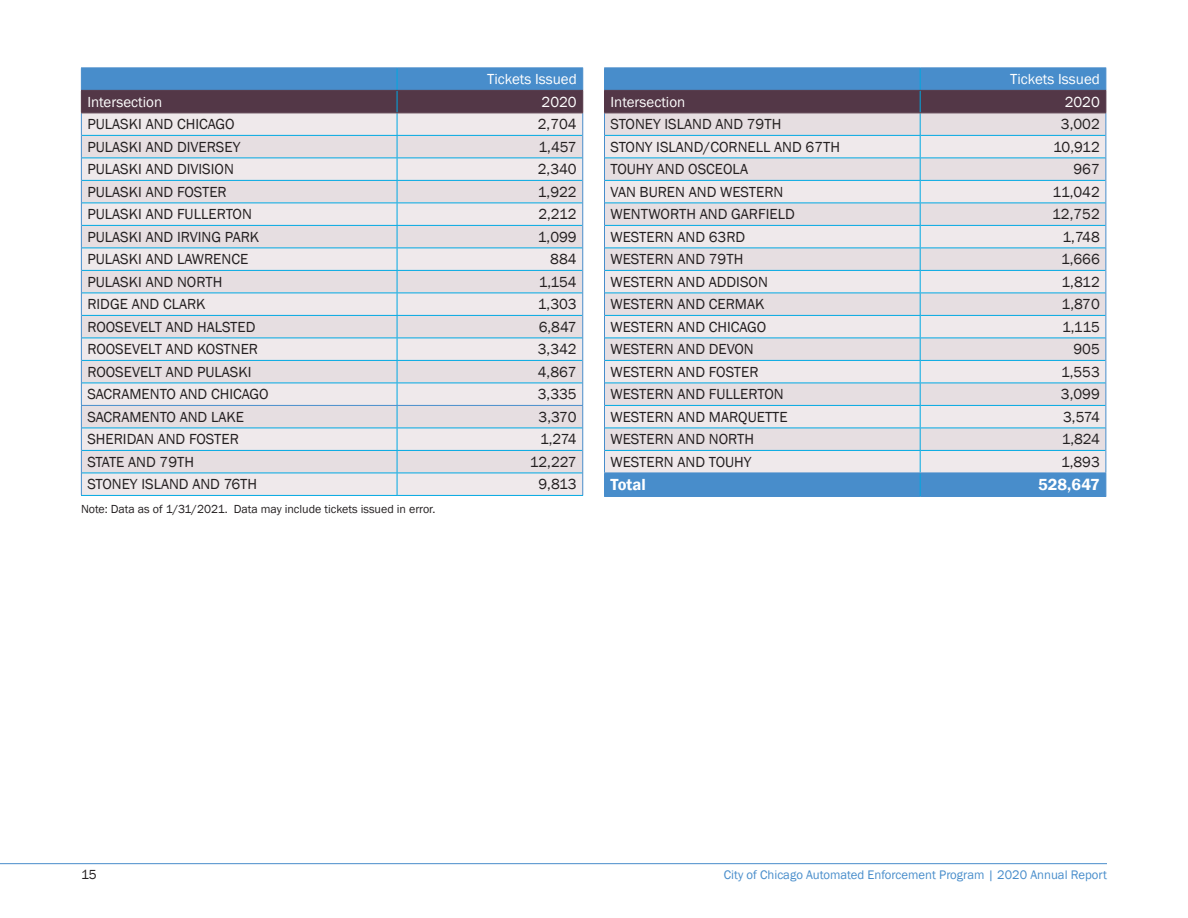
<style>
.page{position:relative;width:1188px;height:918px;background:#fff}
.page>*{position:absolute;margin:0;border:0;box-sizing:border-box;transform-origin:0 0}
.t1{font:600 16.5px "Franklin Gothic";color:#fff}
.t2{font:15px "Franklin Gothic";color:#231f20}
.t3{font:15px "Franklin Gothic";color:#fff}
.t4{font:13.5px "Franklin Gothic";color:#231f20}
.t5{font:12.75px "Franklin Gothic";color:#488dcb}
.note{font:12px "Franklin Gothic";color:#231f20}
</style>
<div class="page">
<hr style="left:0;top:863px;width:1107px;height:1px;background:#488dcb">
<hr style="left:81px;top:495px;width:316px;height:1px;background:#00a8e2">
<hr style="left:397px;top:495px;width:186px;height:1px;background:#00a8e2">
<svg style="left:81px;top:68px;width:502px;height:427px;background:#d0d3db"></svg>
<hr style="left:81px;top:113px;width:316px;height:1px;background:#533747">
<hr style="left:397px;top:113px;width:186px;height:1px;background:#533747">
<hr style="left:604px;top:496px;width:316px;height:1px;background:#488dcb">
<hr style="left:920px;top:496px;width:186px;height:1px;background:#488dcb">
<svg style="left:604px;top:68px;width:503px;height:428px;background:#c7ceda"></svg>
<hr style="left:604px;top:113px;width:316px;height:1px;background:#533747">
<hr style="left:920px;top:113px;width:186px;height:1px;background:#533747">
<p class="t3" style="left:487px;top:70px;width:91px">Tickets Issued</p>
<p class="t3" style="left:87px;top:93px;width:76px">Intersection</p>
<p class="t3" style="left:542px;top:93px;width:37px">2020</p>
<p class="t2" style="left:87px;top:115px;width:149px">PULASKI AND CHICAGO</p>
<p class="t2" style="left:538px;top:115px;width:40px">2,704</p>
<p class="t2" style="left:87px;top:138px;width:155px">PULASKI AND DIVERSEY</p>
<p class="t2" style="left:539px;top:138px;width:40px">1,457</p>
<p class="t2" style="left:87px;top:160px;width:148px">PULASKI AND DIVISION</p>
<p class="t2" style="left:538px;top:160px;width:40px">2,340</p>
<p class="t2" style="left:87px;top:183px;width:141px">PULASKI AND FOSTER</p>
<p class="t2" style="left:538px;top:183px;width:40px">1,922</p>
<p class="t2" style="left:87px;top:205px;width:166px">PULASKI AND FULLERTON</p>
<p class="t2" style="left:538px;top:205px;width:40px">2,212</p>
<p class="t2" style="left:87px;top:228px;width:173px">PULASKI AND IRVING PARK</p>
<p class="t2" style="left:538px;top:228px;width:40px">1,099</p>
<p class="t2" style="left:87px;top:250px;width:162px">PULASKI AND LAWRENCE</p>
<p class="t2" style="left:550px;top:250px;width:28px">884</p>
<p class="t2" style="left:87px;top:273px;width:136px">PULASKI AND NORTH</p>
<p class="t2" style="left:539px;top:273px;width:40px">1,154</p>
<p class="t2" style="left:87px;top:295px;width:120px">RIDGE AND CLARK</p>
<p class="t2" style="left:538px;top:295px;width:40px">1,303</p>
<p class="t2" style="left:87px;top:318px;width:170px">ROOSEVELT AND HALSTED</p>
<p class="t2" style="left:539px;top:318px;width:40px">6,847</p>
<p class="t2" style="left:87px;top:340px;width:172px">ROOSEVELT AND KOSTNER</p>
<p class="t2" style="left:538px;top:340px;width:40px">3,342</p>
<p class="t2" style="left:87px;top:363px;width:166px">ROOSEVELT AND PULASKI</p>
<p class="t2" style="left:538px;top:363px;width:40px">4,867</p>
<p class="t2" style="left:87px;top:385px;width:183px">SACRAMENTO AND CHICAGO</p>
<p class="t2" style="left:538px;top:385px;width:40px">3,335</p>
<p class="t2" style="left:87px;top:408px;width:158px">SACRAMENTO AND LAKE</p>
<p class="t2" style="left:539px;top:408px;width:40px">3,370</p>
<p class="t2" style="left:87px;top:430px;width:153px">SHERIDAN AND FOSTER</p>
<p class="t2" style="left:540px;top:430px;width:38px">1,274</p>
<p class="t2" style="left:87px;top:453px;width:108px">STATE AND 79TH</p>
<p class="t2" style="left:530px;top:453px;width:49px">12,227</p>
<p class="t2" style="left:87px;top:475px;width:171px">STONEY ISLAND AND 76TH</p>
<p class="t2" style="left:539px;top:475px;width:40px">9,813</p>
<p class="note" style="left:81px;top:501px;width:356px">Note: Data as of 1/31/2021. Data may include tickets issued in error.</p>
<p class="t3" style="left:1010px;top:70px;width:91px">Tickets Issued</p>
<p class="t3" style="left:610px;top:93px;width:76px">Intersection</p>
<p class="t3" style="left:1065px;top:93px;width:37px">2020</p>
<p class="t2" style="left:610px;top:115px;width:172px">STONEY ISLAND AND 79TH</p>
<p class="t2" style="left:1061px;top:115px;width:40px">3,002</p>
<p class="t2" style="left:610px;top:138px;width:231px">STONY ISLAND/CORNELL AND 67TH</p>
<p class="t2" style="left:1053px;top:138px;width:48px">10,912</p>
<p class="t2" style="left:610px;top:160px;width:139px">TOUHY AND OSCEOLA</p>
<p class="t2" style="left:1073px;top:160px;width:28px">967</p>
<p class="t2" style="left:610px;top:183px;width:174px">VAN BUREN AND WESTERN</p>
<p class="t2" style="left:1053px;top:183px;width:49px">11,042</p>
<p class="t2" style="left:610px;top:205px;width:186px">WENTWORTH AND GARFIELD</p>
<p class="t2" style="left:1052px;top:205px;width:49px">12,752</p>
<p class="t2" style="left:610px;top:228px;width:136px">WESTERN AND 63RD</p>
<p class="t2" style="left:1063px;top:228px;width:39px">1,748</p>
<p class="t2" style="left:610px;top:250px;width:134px">WESTERN AND 79TH</p>
<p class="t2" style="left:1061px;top:250px;width:40px">1,666</p>
<p class="t2" style="left:610px;top:273px;width:159px">WESTERN AND ADDISON</p>
<p class="t2" style="left:1062px;top:273px;width:40px">1,812</p>
<p class="t2" style="left:610px;top:295px;width:156px">WESTERN AND CERMAK</p>
<p class="t2" style="left:1062px;top:295px;width:40px">1,870</p>
<p class="t2" style="left:610px;top:318px;width:157px">WESTERN AND CHICAGO</p>
<p class="t2" style="left:1062px;top:318px;width:39px">1,115</p>
<p class="t2" style="left:610px;top:340px;width:145px">WESTERN AND DEVON</p>
<p class="t2" style="left:1073px;top:340px;width:28px">905</p>
<p class="t2" style="left:610px;top:363px;width:150px">WESTERN AND FOSTER</p>
<p class="t2" style="left:1061px;top:363px;width:40px">1,553</p>
<p class="t2" style="left:610px;top:385px;width:175px">WESTERN AND FULLERTON</p>
<p class="t2" style="left:1061px;top:385px;width:40px">3,099</p>
<p class="t2" style="left:610px;top:408px;width:179px">WESTERN AND MARQUETTE</p>
<p class="t2" style="left:1063px;top:408px;width:38px">3,574</p>
<p class="t2" style="left:610px;top:430px;width:145px">WESTERN AND NORTH</p>
<p class="t2" style="left:1062px;top:430px;width:40px">1,824</p>
<p class="t2" style="left:610px;top:453px;width:143px">WESTERN AND TOUHY</p>
<p class="t2" style="left:1061px;top:453px;width:40px">1,893</p>
<p class="t1" style="left:610px;top:475px;width:37px">Total</p>
<p class="t1" style="left:1038px;top:475px;width:63px">528,647</p>
<p class="t4" style="left:81px;top:866px;width:17px">15</p>
<p class="t5" style="left:724px;top:866px;width:385px">City of Chicago Automated Enforcement Program | 2020 Annual Report</p>
</div>
